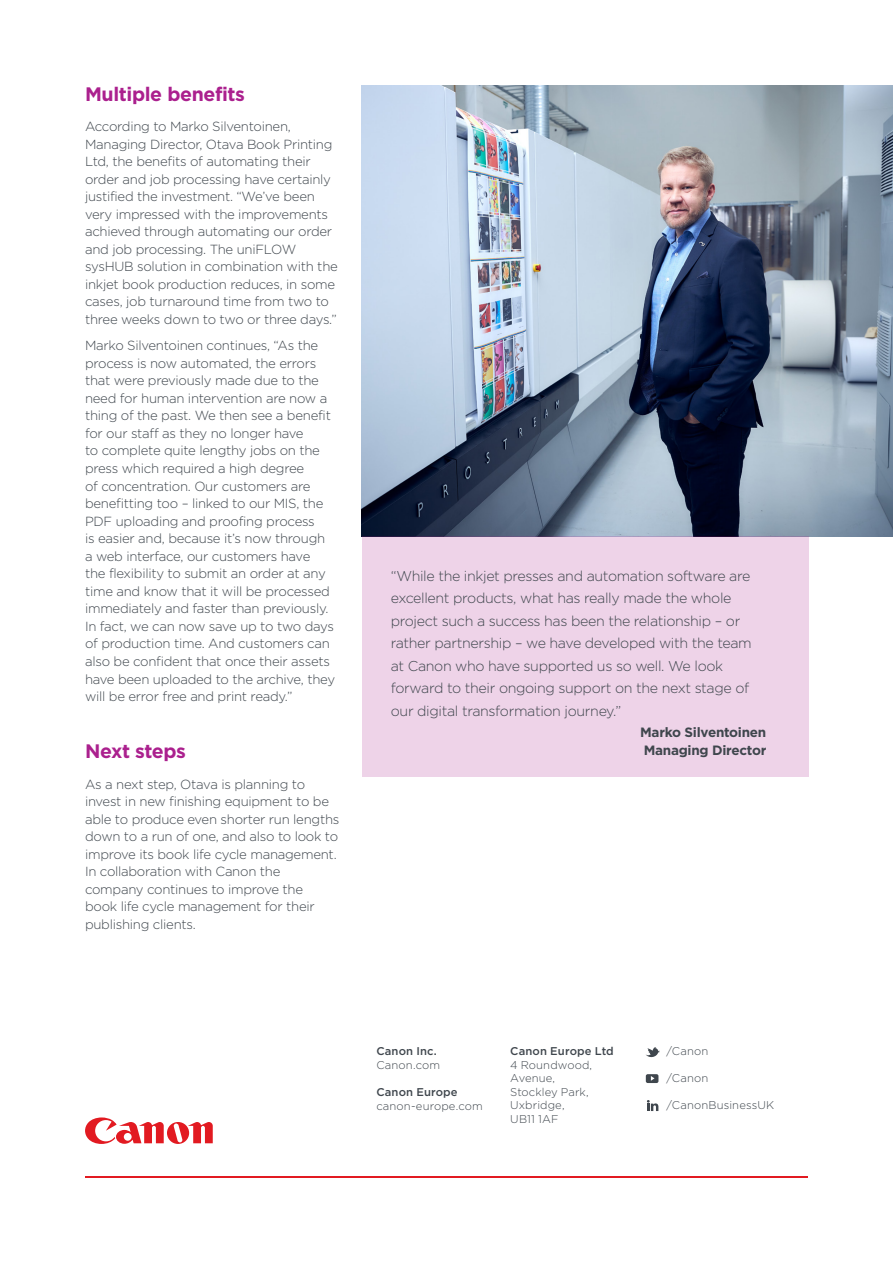
<style>
.page{position:relative;width:893px;height:1263px;background:#fff}
.page>*{position:absolute;margin:0;border:0;box-sizing:border-box;transform-origin:0 0}
.t1{font:700 19.5px "Gotham";letter-spacing:-.02em;color:#ab208e}
.t2{font:300 14.25px/22.5px "Gotham";letter-spacing:-.025em;color:#3f464d}
.t3{font:700 13.5px/18px "Gotham";letter-spacing:-.02em;color:#3f464d}
.t4{font:300 13.2px/17.5px "Gotham";letter-spacing:-.02em;color:#3f464d}
.t5{font:300 11.25px/13.5px "Gotham";letter-spacing:.01em;color:#3f464d}
.t6{font:500 11.25px/13.5px "Gotham";letter-spacing:.01em;color:#3f464d}
.s1{font-weight:300}
.s2{font-weight:500}
</style>
<div class="page">
<svg style="left:85px;top:1117px;width:128px;height:27px"></svg>
<hr style="left:85px;top:1176px;width:723px;height:2px;background:#e21a21">
<img style="left:361px;top:85px;width:532px;height:451px">
<div style="left:362px;top:536px;width:447px;height:241px;background:#eed3e8"></div>
<svg style="left:646px;top:1047px;width:14px;height:11px"></svg>
<svg style="left:647px;top:1100px;width:11px;height:11px"></svg>
<svg style="left:646px;top:1074px;width:12px;height:9px"></svg>
<p class="t1" style="left:85px;top:81px;width:161px">Multiple benefits</p>
<p class="t4" style="left:85px;top:117px;width:254px">According to Marko Silventoinen, Managing Director, Otava Book Printing Ltd, the benefits of automating their order and job processing have certainly justified the investment. “We’ve been very impressed with the improvements achieved through automating our order and job processing. The uniFLOW sysHUB solution in combination with the inkjet book production reduces, in some cases, job turnaround time from two to three weeks down to two or three days.”</p>
<p class="t4" style="left:85px;top:336px;width:252px">Marko Silventoinen continues, “As the process is now automated, the errors that were previously made due to the need for human intervention are now a thing of the past. We then see a benefit for our staff as they no longer have<br>to complete quite lengthy jobs on the press which required a high degree<br>of concentration. Our customers are benefitting too – linked to our MIS, the PDF uploading and proofing process<br>is easier and, because it’s now through a web interface, our customers have<br>the flexibility to submit an order at any time and know that it will be processed immediately and faster than previously.<br>In fact, we can now save up to two days of production time. And customers can also be confident that once their assets have been uploaded to the archive, they will be error free and print ready.”</p>
<p class="t1" style="left:85px;top:738px;width:102px">Next steps</p>
<p class="t4" style="left:85px;top:775px;width:256px">As a next step, Otava is planning to invest in new finishing equipment to be able to produce even shorter run lengths down to a run of one, and also to look to improve its book life cycle management.<br>In collaboration with Canon the company continues to improve the<br>book life cycle management for their publishing clients.</p>
<p class="t2" style="left:391px;top:564px;width:362px">“While the inkjet presses and automation software are excellent products, what has really made the whole project such a success has been the relationship – or rather partnership – we have developed with the team at Canon who have supported us so well. We look forward to their ongoing support on the next stage of our digital transformation journey.”</p>
<p class="t3" style="left:640px;top:723px;width:128px">Marko Silventoinen<br>Managing Director</p>
<p class="t6" style="left:376px;top:1044px;width:65px">Canon Inc.<br><span class="s1">Canon.com</span></p>
<p class="t5" style="left:376px;top:1085px;width:108px"><span class="s2">Canon Europe </span>canon-europe.com</p>
<p class="t6" style="left:510px;top:1044px;width:105px">Canon Europe Ltd</p>
<p class="t5" style="left:510px;top:1058px;width:84px">4 Roundwood,<br>Avenue,</p>
<p class="t5" style="left:510px;top:1085px;width:80px">Stockley Park,</p>
<p class="t5" style="left:510px;top:1098px;width:56px">Uxbridge,</p>
<p class="t5" style="left:510px;top:1112px;width:50px">UB11 1AF</p>
<p class="t5" style="left:667px;top:1044px;width:43px">/Canon</p>
<p class="t5" style="left:667px;top:1071px;width:43px">/Canon</p>
<p class="t5" style="left:667px;top:1098px;width:109px">/CanonBusinessUK</p>
</div>
